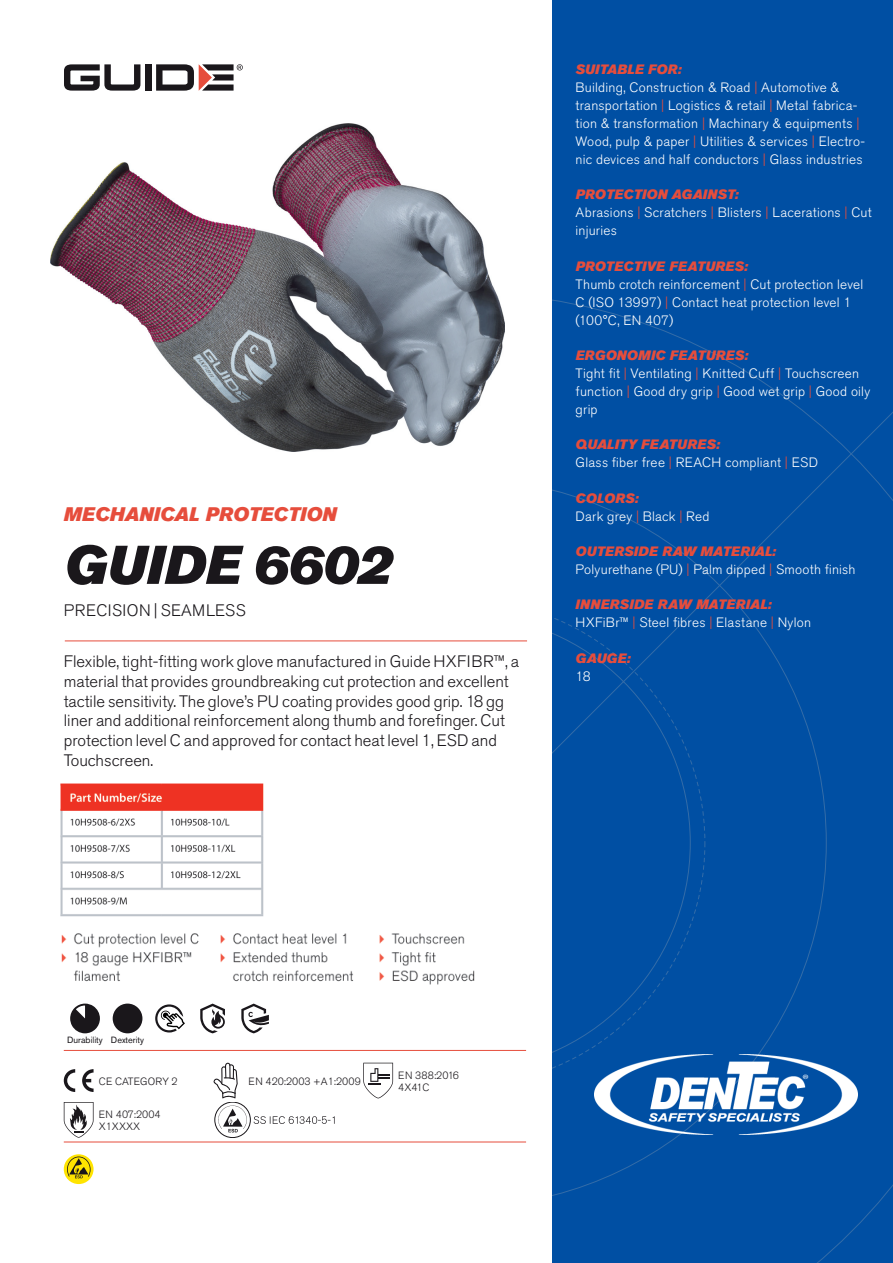
<style>
.page{position:relative;width:893px;height:1263px;background:#fff}
.page>*{position:absolute;margin:0;border:0;box-sizing:border-box;transform-origin:0 0}
.t1{font:italic 54px "Akzidenz Grotesk Pro Super";color:#1a171b}
.t2{font:italic 19.5px "Akzidenz Grotesk Pro Super";color:#e64d3c}
.t3{font:300 16.5px/19.8px "Akzidenz Grotesk Pro";color:#1a171b}
.t4{font:300 16.5px "Akzidenz Grotesk Pro";letter-spacing:.03em;color:#1a171b}
.t5{font:300 13.5px/18px "Akzidenz Grotesk Pro";letter-spacing:.02em;color:#fff}
.t6{font:italic 13.5px "Akzidenz Grotesk Pro Super";letter-spacing:.015em;color:#e64d3c}
.t7{font:300 10.5px/12px "Akzidenz Grotesk Pro";letter-spacing:.005em;color:#1a171b}
.t8{font:9px "Akzidenz Grotesk Pro";color:#1a171b}
.s1{color:#e64d3c}
</style>
<div class="page">
<div style="left:145px;top:64px;width:7px;height:27px;background:#1a171b"></div>
<svg style="left:156px;top:64px;width:87px;height:27px"></svg>
<svg style="left:64px;top:64px;width:76px;height:27px"></svg>
<div style="left:553px;top:0;width:340px;height:1263px;background:#004fa3"></div>
<svg style="left:553px;top:299px;width:340px;height:964px"></svg>
<hr style="left:64px;top:1050px;width:462px;height:1px;background:#e64d3c">
<hr style="left:64px;top:1142px;width:462px;height:1px;background:#e64d3c">
<svg style="left:70px;top:1003px;width:30px;height:30px"></svg>
<div style="left:113px;top:1003px;width:29px;height:30px;background:#1a171b;border-radius:50%"></div>
<svg style="left:155px;top:1004px;width:30px;height:28px"></svg>
<svg style="left:200px;top:1003px;width:25px;height:30px"></svg>
<svg style="left:241px;top:1003px;width:28px;height:30px"></svg>
<svg style="left:64px;top:1069px;width:11px;height:23px"></svg>
<svg style="left:82px;top:1069px;width:12px;height:23px"></svg>
<svg style="left:214px;top:1063px;width:24px;height:35px"></svg>
<svg style="left:363px;top:1063px;width:30px;height:35px"></svg>
<svg style="left:64px;top:1102px;width:30px;height:36px"></svg>
<svg style="left:254px;top:1116px;width:81px;height:8px"></svg>
<div style="left:215px;top:1102px;width:35px;height:36px;border:1px solid #1a171b;border-radius:50%"></div>
<svg style="left:217px;top:1105px;width:30px;height:27px"></svg>
<svg style="left:64px;top:1154px;width:30px;height:30px"></svg>
<svg style="left:67px;top:1156px;width:24px;height:22px"></svg>
<img style="left:51px;top:123px;width:453px;height:328px">
<hr style="left:65px;top:640px;width:462px;height:1px;background:#e64d3c">
<img style="left:594px;top:1054px;width:263px;height:80px">
<img style="left:60px;top:783px;width:203px;height:134px">
<img style="left:61px;top:933px;width:414px;height:52px">
<h2 class="t2" style="left:64px;top:502px;width:274px">MECHANICAL PROTECTION</h2>
<h1 class="t1" style="left:64px;top:530px;width:330px">GUIDE 6602</h1>
<p class="t4" style="left:64px;top:600px;width:183px">PRECISION | SEAMLESS</p>
<p class="t3" style="left:64px;top:651px;width:457px">Flexible, tight-fitting work glove manufactured in Guide HXFIBR™, a material that provides groundbreaking cut protection and excellent tactile sensitivity. The glove’s PU coating provides good grip. 18 gg liner and additional reinforcement along thumb and forefinger. Cut protection level C and approved for contact heat level 1, ESD and Touchscreen.</p>
<p class="t6" style="left:576px;top:60px;width:107px">SUITABLE FOR:</p>
<p class="t5" style="left:576px;top:78px;width:291px">Building, Construction &amp; Road <span class="s1">|</span> Automotive &amp; transportation <span class="s1">|</span> Logistics &amp; retail <span class="s1">|</span> Metal fabrica&shy;tion &amp; transformation <span class="s1">|</span> Machinary &amp; equipments <span class="s1">| </span>Wood, pulp &amp; paper <span class="s1">|</span> Utilities &amp; services <span class="s1">|</span> Electro&shy;nic devices and half conductors <span class="s1">|</span> Glass industries</p>
<p class="t6" style="left:576px;top:186px;width:164px">PROTECTION AGAINST:</p>
<p class="t5" style="left:576px;top:204px;width:298px">Abrasions <span class="s1">|</span> Scratchers <span class="s1">|</span> Blisters <span class="s1">|</span> Lacerations <span class="s1">|</span> Cut injuries</p>
<p class="t6" style="left:576px;top:257px;width:174px">PROTECTIVE FEATURES:</p>
<p class="t5" style="left:576px;top:275px;width:289px">Thumb crotch reinforcement <span class="s1">|</span> Cut protection level<br>C (ISO 13997) <span class="s1">|</span> Contact heat protection level 1 (100°C, EN 407)</p>
<p class="t6" style="left:576px;top:346px;width:174px">ERGONOMIC FEATURES:</p>
<p class="t5" style="left:576px;top:364px;width:296px">Tight fit <span class="s1">|</span> Ventilating <span class="s1">|</span> Knitted Cuff <span class="s1">|</span> Touchscreen function <span class="s1">|</span> Good dry grip <span class="s1">|</span> Good wet grip <span class="s1">|</span> Good oily grip</p>
<p class="t6" style="left:576px;top:436px;width:146px">QUALITY FEATURES:</p>
<p class="t5" style="left:576px;top:453px;width:244px">Glass fiber free <span class="s1">|</span> REACH compliant <span class="s1">|</span> ESD</p>
<p class="t6" style="left:576px;top:489px;width:64px">COLORS:</p>
<p class="t5" style="left:576px;top:507px;width:135px">Dark grey <span class="s1">|</span> Black <span class="s1">|</span> Red</p>
<p class="t6" style="left:576px;top:542px;width:202px">OUTERSIDE RAW MATERIAL:</p>
<p class="t5" style="left:576px;top:560px;width:282px">Polyurethane (PU) <span class="s1">|</span> Palm dipped <span class="s1">|</span> Smooth finish</p>
<p class="t6" style="left:576px;top:596px;width:197px">INNERSIDE RAW MATERIAL:</p>
<p class="t5" style="left:576px;top:613px;width:237px">HXFiBr™ <span class="s1">|</span> Steel fibres <span class="s1">|</span> Elastane <span class="s1">|</span> Nylon</p>
<p class="t6" style="left:576px;top:649px;width:56px">GAUGE:</p>
<p class="t5" style="left:576px;top:667px;width:17px">18</p>
<p class="t8" style="left:67px;top:1034px;width:78px">Durability Dexterity</p>
<p class="t7" style="left:99px;top:1075px;width:81px">CE CATEGORY 2</p>
<p class="t7" style="left:248px;top:1075px;width:114px">EN 420:2003 +A1:2009</p>
<p class="t7" style="left:398px;top:1069px;width:62px">EN 388:2016<br>4X41C</p>
<p class="t7" style="left:99px;top:1108px;width:63px">EN 407:2004<br>X1XXXX</p>
</div>
